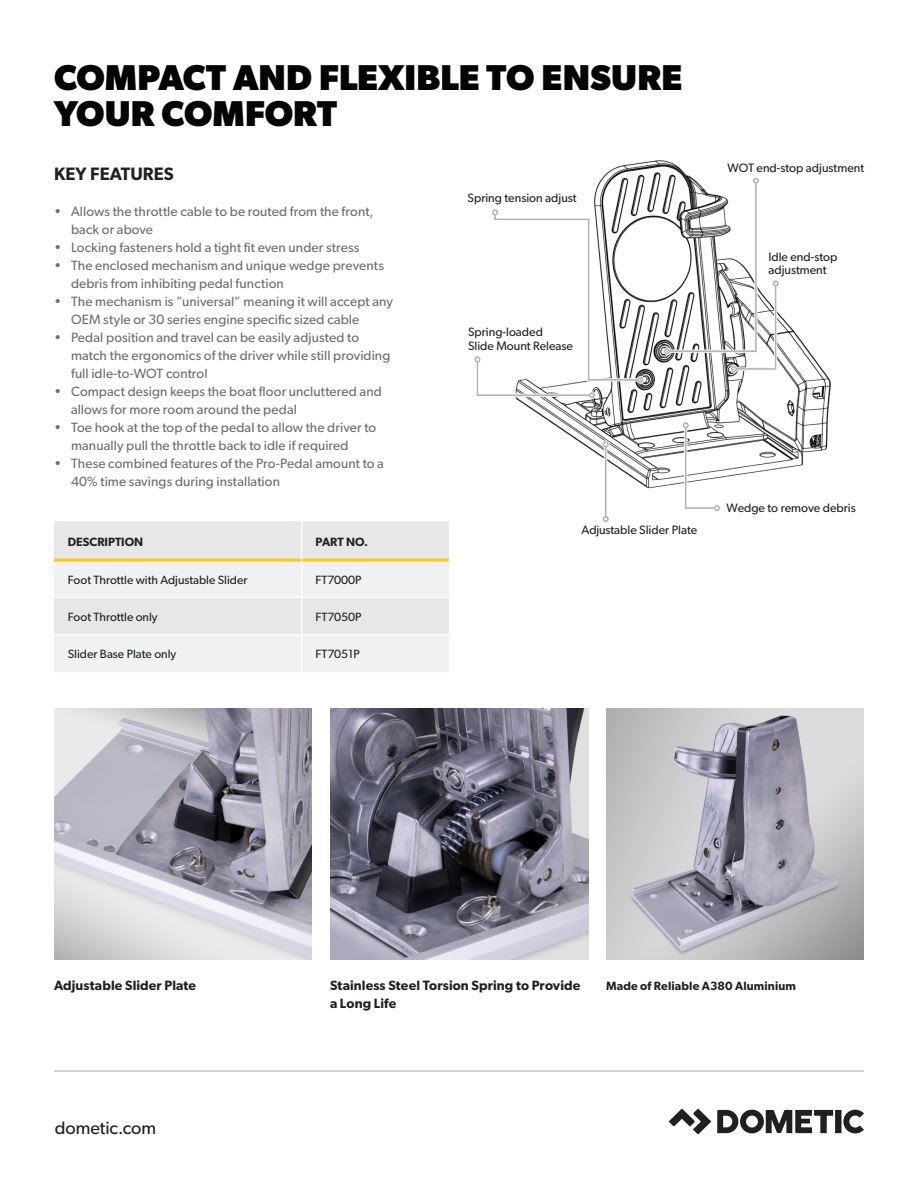
<style>
.page{position:relative;width:918px;height:1188px;background:#fff}
.page>*{position:absolute;margin:0;border:0;box-sizing:border-box;transform-origin:0 0}
.Headline_Bold_24pt{font:700 36px/36px "Gibson";letter-spacing:.005em;color:#040503}
.Subheader_12pt_SemiB{font:600 18px "Gibson";letter-spacing:.005em;color:#231f20}
.t1{font:18px "Gibson";letter-spacing:-.005em;color:#231f20}
.t2{font:13.5px/18px "Gibson";letter-spacing:.01em;color:#6c6d70}
._07_Product_Text_8pt{font:600 13.5px/18px "Gibson";letter-spacing:.01em;color:#231f20}
.t3{font:12.15px/14.2px "Gibson";color:#231f20}
.t4{font:12px "Gibson";color:#231f20}
._07_Product_Text_8pt-2{font:600 12px "Gibson";letter-spacing:.01em;color:#231f20}
</style>
<div class="page">
<hr style="left:54px;top:1071px;width:810px;height:1px;background:#a8a9ad">
<img style="left:54px;top:708px;width:258px;height:251px">
<img style="left:330px;top:708px;width:258px;height:251px">
<img style="left:606px;top:708px;width:258px;height:251px">
<img style="left:516px;top:160px;width:315px;height:329px">
<div style="left:618px;top:220px;width:70px;height:77px;background:#fff;border-radius:50%"></div>
<svg style="left:474px;top:208px;width:170px;height:191px"></svg>
<svg style="left:682px;top:421px;width:39px;height:90px"></svg>
<svg style="left:602px;top:441px;width:8px;height:81px"></svg>
<svg style="left:663px;top:177px;width:116px;height:196px"></svg>
<div style="left:54px;top:521px;width:395px;height:38px;background:#e6e7e9"></div>
<svg style="left:54px;top:562px;width:395px;height:110px;fill:#f0f1f2"></svg>
<hr style="left:54px;top:597px;width:247px;height:1px;background:#fff">
<hr style="left:302px;top:597px;width:147px;height:1px;background:#fff">
<hr style="left:54px;top:634px;width:247px;height:1px;background:#fff">
<hr style="left:302px;top:634px;width:147px;height:1px;background:#fff">
<hr style="left:54px;top:559px;width:247px;height:3px;background:#feca0a">
<hr style="left:302px;top:559px;width:147px;height:3px;background:#feca0a">
<hr style="left:301px;top:521px;width:1px;height:39px;background:#fff">
<hr style="left:301px;top:560px;width:1px;height:37px;background:#fff">
<hr style="left:301px;top:597px;width:1px;height:38px;background:#fff">
<hr style="left:301px;top:635px;width:1px;height:37px;background:#fff">
<svg style="left:669px;top:1108px;width:42px;height:26px"></svg>
<svg style="left:717px;top:1110px;width:147px;height:23px"></svg>
<p class="Headline_Bold_24pt" style="left:54px;top:59px;width:630px">COMPACT AND FLEXIBLE TO ENSURE<br>YOUR COMFORT</p>
<p class="Subheader_12pt_SemiB" style="left:54px;top:163px;width:121px">KEY FEATURES</p>
<p class="t2" style="left:71px;top:202px;width:304px;text-indent:-17px">• Allows the throttle cable to be routed from the front, back or above</p>
<p class="t2" style="left:54px;top:238px;width:307px">• Locking fasteners hold a tight fit even under stress</p>
<p class="t2" style="left:71px;top:256px;width:314px;text-indent:-17px">• The enclosed mechanism and unique wedge prevents debris from inhibiting pedal function</p>
<p class="t2" style="left:71px;top:292px;width:323px;text-indent:-17px">• The mechanism is ”universal” meaning it will accept any<br>OEM style or 30 series engine specific sized cable</p>
<p class="t2" style="left:71px;top:328px;width:321px;text-indent:-17px">• Pedal position and travel can be easily adjusted to match the ergonomics of the driver while still providing full idle-to-WOT control</p>
<p class="t2" style="left:71px;top:382px;width:312px;text-indent:-17px">• Compact design keeps the boat floor uncluttered and allows for more room around the pedal</p>
<p class="t2" style="left:71px;top:418px;width:307px;text-indent:-17px">• Toe hook at the top of the pedal to allow the driver to manually pull the throttle back to idle if required</p>
<p class="t2" style="left:71px;top:454px;width:314px;text-indent:-17px">• These combined features of the Pro-Pedal amount to a<br>40% time savings during installation</p>
<p class="_07_Product_Text_8pt-2" style="left:68px;top:535px;width:77px">DESCRIPTION</p>
<p class="_07_Product_Text_8pt-2" style="left:315px;top:535px;width:54px">PART NO.</p>
<p class="t4" style="left:68px;top:572px;width:181px">Foot Throttle with Adjustable Slider</p>
<p class="t4" style="left:315px;top:572px;width:48px">FT7000P</p>
<p class="t4" style="left:68px;top:610px;width:91px">Foot Throttle only</p>
<p class="t4" style="left:315px;top:610px;width:48px">FT7050P</p>
<p class="t4" style="left:68px;top:647px;width:110px">Slider Base Plate only</p>
<p class="t4" style="left:315px;top:647px;width:46px">FT7051P</p>
<p class="t3" style="left:468px;top:191px;width:111px">Spring tension adjust</p>
<p class="t3" style="left:468px;top:324px;width:106px">Spring-loaded<br>Slide Mount Release</p>
<p class="t3" style="left:582px;top:523px;width:117px">Adjustable Slider Plate</p>
<p class="t3" style="left:727px;top:161px;width:138px">WOT end-stop adjustment</p>
<p class="t3" style="left:768px;top:251px;width:70px;line-height:12.6px">Idle end-stop adjustment</p>
<p class="t3" style="left:727px;top:501px;width:131px">Wedge to remove debris</p>
<p class="_07_Product_Text_8pt" style="left:54px;top:976px;width:144px">Adjustable Slider Plate</p>
<p class="_07_Product_Text_8pt" style="left:330px;top:976px;width:252px">Stainless Steel Torsion Spring to Provide a Long Life</p>
<p class="_07_Product_Text_8pt-2" style="left:606px;top:979px;width:192px">Made of Reliable A380 Aluminium</p>
<p class="t1" style="left:55px;top:1117px;width:103px">dometic.com</p>
</div>
